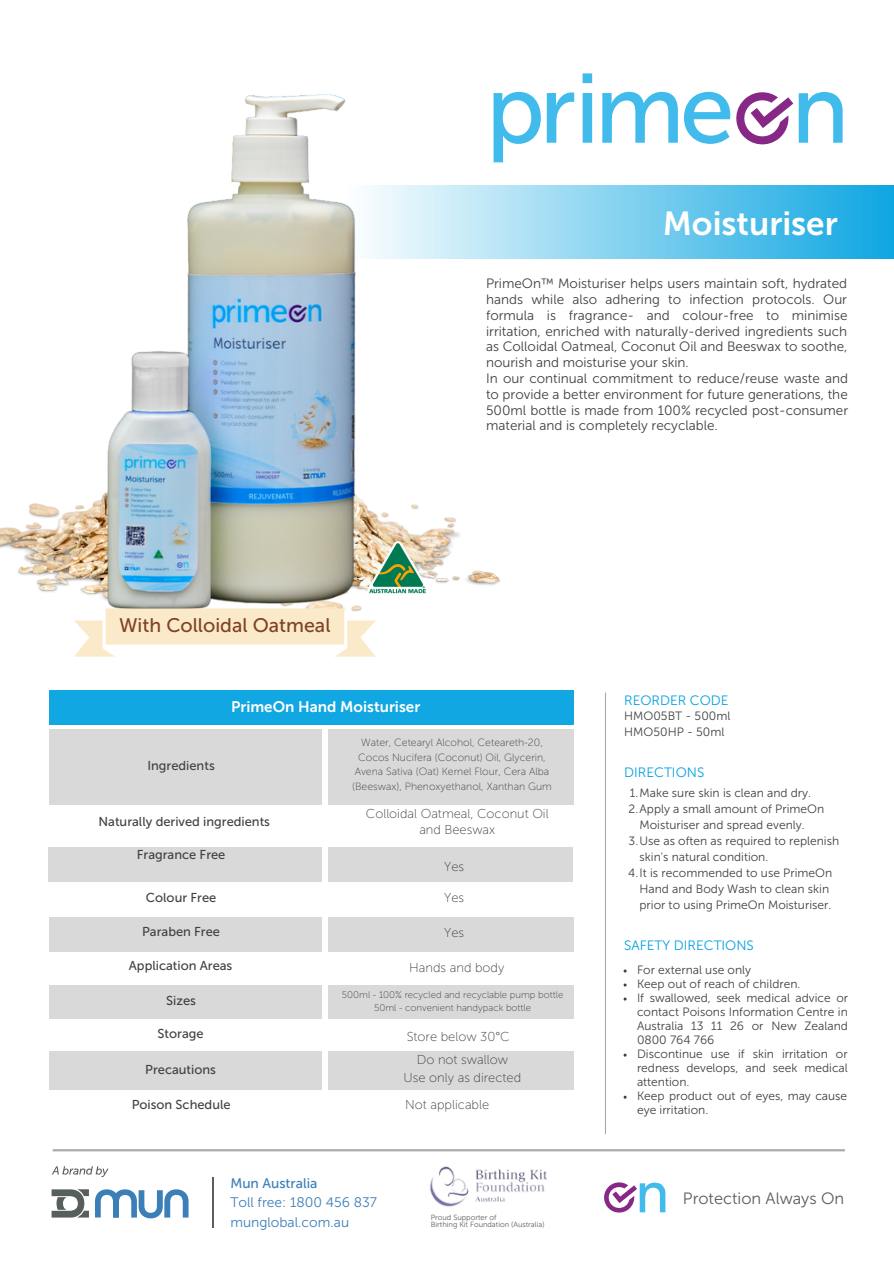
<style>
.page{position:relative;width:894px;height:1264px;background:#fff}
.page>*{position:absolute;margin:0;border:0;box-sizing:border-box;transform-origin:0 0}
.t1{font:33.15px "Museo Sans 700";color:#fff}
.t2{font:19.65px "Museo Sans 500";color:#804226}
.t3{font:16.35px "Museo Sans 300";color:#585f5d}
.t4{font:15.15px "Museo Sans 700";color:#fff}
.t5{font:13.8px "Museo Sans 300";color:#3c7fb8}
.t6{font:13.8px "Museo Sans 500";color:#3c7fb8}
.t7{font:13.5px/15.8px "Museo Sans 300";color:#414042;text-align:justify}
.t8{font:13.5px "Museo Sans 300";color:#00a1e0}
.t9{font:12.9px "Museo Sans 500";color:#414042}
.t10{font:12.9px/16px "Museo Sans 100";color:#414042;text-align:center}
.t11{font:12px/14px "Museo Sans 300";color:#414042}
.t12{font:10.5px "Museo Sans 100";color:#414042}
.t13{font:9.6px "Museo Sans 100";color:#414042}
.t14{font:7.5px "Museo Sans 300";color:#585f5d}
</style>
<div class="page">
<svg style="left:604px;top:1182px;width:61px;height:31px"></svg>
<img style="left:430px;top:1166px;width:117px;height:41px">
<svg style="left:52px;top:1166px;width:56px;height:10px"></svg>
<svg style="left:52px;top:1189px;width:37px;height:28px"></svg>
<svg style="left:95px;top:1189px;width:93px;height:29px"></svg>
<hr style="left:213px;top:1177px;width:1px;height:50px;background:#575e5c">
<svg style="left:493px;top:92px;width:47px;height:70px"></svg>
<svg style="left:546px;top:92px;width:28px;height:51px"></svg>
<svg style="left:582px;top:73px;width:10px;height:70px"></svg>
<svg style="left:602px;top:92px;width:75px;height:51px"></svg>
<svg style="left:684px;top:91px;width:158px;height:54px"></svg>
<hr style="left:604px;top:692px;width:2px;height:442px;background:#a8aaad">
<hr style="left:53px;top:1149px;width:791px;height:2px;background:#a8aaad">
<div style="left:50px;top:689px;width:523px;height:35px;background:#11a7e2"></div>
<div style="left:50px;top:728px;width:523px;height:77px;background:#d9d9d9"></div>
<div style="left:48px;top:846px;width:524px;height:35px;background:#d9d9d9"></div>
<div style="left:50px;top:916px;width:523px;height:35px;background:#d9d9d9"></div>
<div style="left:50px;top:984px;width:523px;height:34px;background:#d9d9d9"></div>
<div style="left:50px;top:1051px;width:523px;height:38px;background:#d9d9d9"></div>
<div style="left:323px;top:729px;width:5px;height:399px;background:#fff"></div>
<div style="left:341px;top:185px;width:552px;height:74px;background:linear-gradient(to right,#fff,#0fa6e2)"></div>
<img style="left:0;top:425px;width:500px;height:183px">
<img style="left:108px;top:94px;width:247px;height:514px">
<svg style="left:74px;top:608px;width:302px;height:48px"></svg>
<img style="left:356px;top:530px;width:84px;height:76px">
<p class="t1" style="left:662px;top:204px;width:176px">Moisturiser</p>
<p class="t2" style="left:119px;top:613px;width:213px">With Colloidal Oatmeal</p>
<p class="t7" style="left:486px;top:276px;width:363px">PrimeOn™ Moisturiser helps users maintain soft, hydrated hands while also adhering to infection protocols. Our formula is fragrance- and colour-free to minimise irritation, enriched with naturally-derived ingredients such as Colloidal Oatmeal, Coconut Oil and Beeswax to soothe, nourish and moisturise your skin.</p>
<p class="t7" style="left:486px;top:370px;width:363px">In our continual commitment to reduce/reuse waste and to provide a better environment for future generations, the 500ml bottle is made from 100% recycled post-consumer material and is completely recyclable.</p>
<p class="t9" style="left:147px;top:758px;width:69px">Ingredients</p>
<p class="t4" style="left:231px;top:698px;width:191px">PrimeOn Hand Moisturiser</p>
<p class="t12" style="left:361px;top:736px;width:183px">Water, Cetearyl Alcohol, Ceteareth-20,</p>
<p class="t12" style="left:358px;top:750px;width:189px">Cocos Nucifera (Coconut) Oil, Glycerin,</p>
<p class="t12" style="left:354px;top:765px;width:196px">Avena Sativa (Oat) Kernel Flour, Cera Alba</p>
<p class="t12" style="left:352px;top:780px;width:201px">(Beeswax), Phenoxyethanol, Xanthan Gum</p>
<p class="t9" style="left:98px;top:813px;width:173px">Naturally derived ingredients</p>
<p class="t9" style="left:137px;top:846px;width:90px">Fragrance Free</p>
<p class="t9" style="left:146px;top:889px;width:72px">Colour Free</p>
<p class="t9" style="left:142px;top:924px;width:79px">Paraben Free</p>
<p class="t9" style="left:129px;top:958px;width:105px">Application Areas</p>
<p class="t9" style="left:166px;top:993px;width:31px">Sizes</p>
<p class="t9" style="left:157px;top:1025px;width:48px">Storage</p>
<p class="t9" style="left:145px;top:1061px;width:72px">Precautions</p>
<p class="t9" style="left:132px;top:1096px;width:100px">Poison Schedule</p>
<p class="t10" style="left:366px;top:805px;width:184px">Colloidal Oatmeal, Coconut Oil and Beeswax</p>
<p class="t10" style="left:444px;top:858px;width:21px">Yes</p>
<p class="t10" style="left:444px;top:890px;width:21px">Yes</p>
<p class="t10" style="left:444px;top:924px;width:21px">Yes</p>
<p class="t10" style="left:409px;top:959px;width:97px">Hands and body</p>
<p class="t13" style="left:342px;top:988px;width:223px">500ml - 100% recycled and recyclable pump bottle</p>
<p class="t13" style="left:374px;top:1001px;width:158px">50ml - convenient handypack bottle</p>
<p class="t10" style="left:406px;top:1028px;width:104px">Store below 30°C</p>
<p class="t10" style="left:416px;top:1051px;width:93px">Do not swallow</p>
<p class="t10" style="left:403px;top:1069px;width:119px">Use only as directed</p>
<p class="t10" style="left:405px;top:1096px;width:86px">Not applicable</p>
<p class="t6" style="left:230px;top:1175px;width:89px">Mun Australia</p>
<p class="t5" style="left:230px;top:1194px;width:148px">Toll free: 1800 456 837</p>
<p class="t5" style="left:230px;top:1213px;width:120px">munglobal.com.au</p>
<p class="t14" style="left:430px;top:1212px;width:67px">Proud Supporter of</p>
<p class="t14" style="left:430px;top:1220px;width:115px">Birthing Kit Foundation (Australia)</p>
<p class="t8" style="left:624px;top:692px;width:106px">REORDER CODE</p>
<p class="t11" style="left:624px;top:709px;width:108px">HMO05BT - 500ml</p>
<p class="t11" style="left:624px;top:725px;width:102px">HMO50HP - 50ml</p>
<p class="t8" style="left:624px;top:764px;width:81px">DIRECTIONS</p>
<p class="t11" style="left:629px;top:785px;width:183px">1.Make sure skin is clean and dry.</p>
<p class="t11" style="left:639px;top:800px;width:186px;line-height:16px;text-indent:-11px">2.Apply a small amount of PrimeOn<br>Moisturiser and spread evenly.</p>
<p class="t11" style="left:639px;top:832px;width:201px;line-height:16px;text-indent:-11px">3.Use as often as required to replenish skin's natural condition.</p>
<p class="t11" style="left:639px;top:864px;width:194px;line-height:16px;text-indent:-11px">4.It is recommended to use PrimeOn<br>Hand and Body Wash to clean skin prior to using PrimeOn Moisturiser.</p>
<p class="t8" style="left:624px;top:936px;width:131px">SAFETY DIRECTIONS</p>
<p class="t11" style="left:636px;top:962px;width:116px">For external use only</p>
<p class="t11" style="left:636px;top:976px;width:165px">Keep out of reach of children.</p>
<p class="t11" style="left:636px;top:990px;width:212px;text-align:justify">If swallowed, seek medical advice or contact Poisons Information Centre in Australia 13 11 26 or New Zealand 0800 764 766</p>
<p class="t11" style="left:636px;top:1046px;width:212px;text-align:justify">Discontinue use if skin irritation or redness develops, and seek medical attention.</p>
<p class="t11" style="left:636px;top:1088px;width:212px">Keep product out of eyes, may cause eye irritation.</p>
<p class="t3" style="left:682px;top:1188px;width:163px">Protection Always On</p>
</div>
